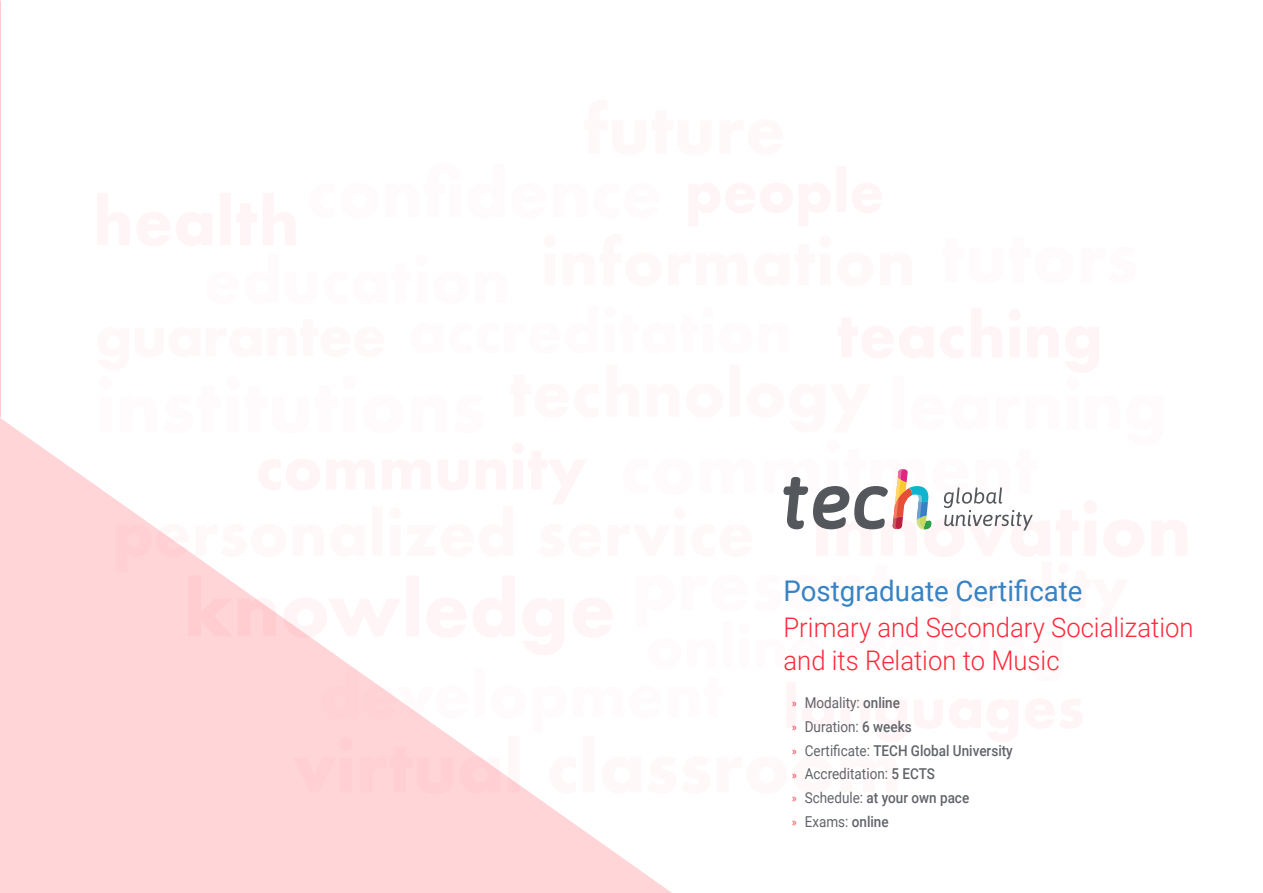
<style>
.page{position:relative;width:1263px;height:893px;background:#fff}
.page>*{position:absolute;margin:0;border:0;box-sizing:border-box;transform-origin:0 0}
.t1{font:28.5px "Roboto";color:#3783c5}
.t2{font:300 27px/32.4px "Roboto";color:#ff293a;scale:.95 1}
.t3{font:15px/23.7px "Roboto";color:#61646a;scale:.9 1}
.s1{font-family:"Myriad Pro";font-size:12px;color:#ff293a}
.s2{font-weight:500}
</style>
<div class="page">
<svg style="left:0;top:418px;width:672px;height:475px;fill:#ffd5d8"></svg>
<svg style="left:97px;top:418px;width:936px;height:376px"></svg>
<h1 class="t1" style="left:783px;top:570px;width:301px">Postgraduate Certificate</h1>
<h2 class="t2" style="left:783px;top:610px;width:433px">Primary and Secondary Socialization and its Relation to Music</h2>
<p class="t3" style="left:792px;top:690px;width:247px"><span class="s1">»</span> Modality: <span class="s2">online<br></span><span class="s1">»</span> Duration: <span class="s2">6 weeks<br></span><span class="s1">»</span> Certificate: <span class="s2">TECH Global University </span><span class="s1">»</span> Accreditation: <span class="s2">5 ECTS<br></span><span class="s1">»</span> Schedule: <span class="s2">at your own pace<br></span><span class="s1">»</span> Exams: <span class="s2">online</span></p>
</div>
